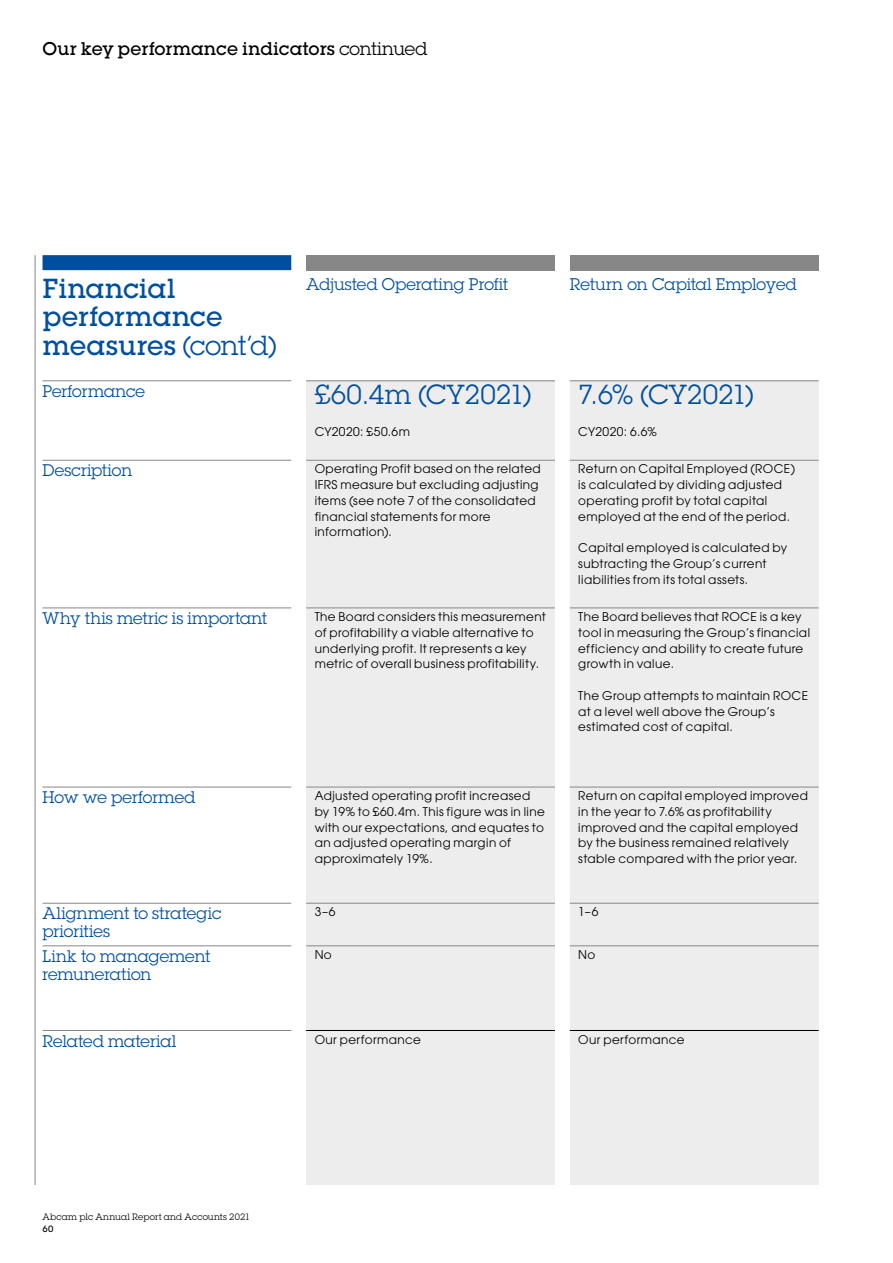
<style>
.page{position:relative;width:893px;height:1263px;background:#fff}
.page>*{position:absolute;margin:0;border:0;box-sizing:border-box;transform-origin:0 0}
.t1{font:500 27px/28.5px "Lubalin Graph Std";color:#004f9f}
.t2{font:27px "Lubalin Graph Std";letter-spacing:-.005em;color:#004f9f}
.t3{font:500 18px "Lubalin Graph Std";letter-spacing:.005em;color:#000}
.t4{font:16.5px/18px "Lubalin Graph Std";color:#004f9f}
.t5{font:12px/15.8px "ITC Avant Garde Std";letter-spacing:.035em;color:#000}
.t6{font:9px "Lubalin Graph Std";letter-spacing:.03em;color:#000}
.t7{font:500 9px "Lubalin Graph Std";color:#000}
.s1{font-weight:400}
</style>
<div class="page">
<div style="left:306px;top:381px;width:249px;height:804px;background:#ededed"></div>
<svg style="left:306px;top:459px;width:249px;height:488px"></svg>
<hr style="left:306px;top:381px;width:249px;height:1px;background:#878787">
<hr style="left:306px;top:460px;width:249px;height:1px;background:#878787">
<hr style="left:306px;top:608px;width:249px;height:1px;background:#878787">
<hr style="left:306px;top:787px;width:249px;height:1px;background:#878787">
<hr style="left:306px;top:903px;width:249px;height:1px;background:#878787">
<hr style="left:306px;top:945px;width:249px;height:1px;background:#878787">
<hr style="left:306px;top:1030px;width:249px;height:1px;background:#000">
<div style="left:570px;top:381px;width:249px;height:804px;background:#ededed"></div>
<svg style="left:570px;top:459px;width:249px;height:488px"></svg>
<hr style="left:570px;top:381px;width:249px;height:1px;background:#878787">
<hr style="left:570px;top:460px;width:249px;height:1px;background:#878787">
<hr style="left:570px;top:608px;width:249px;height:1px;background:#878787">
<hr style="left:570px;top:787px;width:249px;height:1px;background:#878787">
<hr style="left:570px;top:903px;width:249px;height:1px;background:#878787">
<hr style="left:570px;top:945px;width:249px;height:1px;background:#878787">
<hr style="left:570px;top:1030px;width:249px;height:1px;background:#000">
<div style="left:306px;top:255px;width:249px;height:15px;background:#878787"></div>
<div style="left:570px;top:255px;width:249px;height:15px;background:#878787"></div>
<div style="left:43px;top:255px;width:248px;height:15px;background:#004f9f"></div>
<hr style="left:43px;top:381px;width:248px;height:1px;background:#878787">
<hr style="left:43px;top:460px;width:248px;height:1px;background:#878787">
<hr style="left:43px;top:608px;width:248px;height:1px;background:#878787">
<hr style="left:43px;top:787px;width:248px;height:1px;background:#878787">
<hr style="left:43px;top:903px;width:248px;height:1px;background:#878787">
<hr style="left:43px;top:945px;width:248px;height:1px;background:#878787">
<hr style="left:43px;top:1030px;width:248px;height:1px;background:#878787">
<hr style="left:35px;top:255px;width:1px;height:930px;background:#878787">
<h2 class="t3" style="left:43px;top:38px;width:386px">Our key performance indicators <span class="s1">continued</span></h2>
<h1 class="t1" style="left:43px;top:274px;width:236px">Financial performance measures <span class="s1">(cont’d)</span></h1>
<h3 class="t4" style="left:43px;top:382px;width:104px">Performance</h3>
<h3 class="t4" style="left:43px;top:461px;width:91px">Description</h3>
<h3 class="t4" style="left:43px;top:609px;width:226px">Why this metric is important</h3>
<h3 class="t4" style="left:306px;top:275px;width:204px">Adjusted Operating Profit</h3>
<h3 class="t4" style="left:570px;top:275px;width:228px">Return on Capital Employed</h3>
<h1 class="t2" style="left:315px;top:378px;width:218px">£60.4m (CY2021)</h1>
<p class="t5" style="left:315px;top:424px;width:97px">CY2020: £50.6m</p>
<p class="t5" style="left:315px;top:461px;width:228px">Operating Profit based on the related<br>IFRS measure but excluding adjusting items (see note 7 of the consolidated financial statements for more information).</p>
<p class="t5" style="left:315px;top:609px;width:233px">The Board considers this measurement of profitability a viable alternative to underlying profit. It represents a key metric of overall business profitability.</p>
<h1 class="t2" style="left:578px;top:378px;width:177px">7.6% (CY2021)</h1>
<p class="t5" style="left:578px;top:424px;width:80px">CY2020: 6.6%</p>
<p class="t5" style="left:578px;top:461px;width:218px">Return on Capital Employed (ROCE) is calculated by dividing adjusted operating profit by total capital employed at the end of the period.</p>
<p class="t5" style="left:578px;top:540px;width:210px">Capital employed is calculated by subtracting the Group’s current liabilities from its total assets.</p>
<p class="t5" style="left:578px;top:609px;width:233px">The Board believes that ROCE is a key tool in measuring the Group’s financial efficiency and ability to create future growth in value.</p>
<p class="t5" style="left:578px;top:687px;width:231px">The Group attempts to maintain ROCE at a level well above the Group’s estimated cost of capital.</p>
<h3 class="t4" style="left:43px;top:788px;width:154px">How we performed</h3>
<p class="t5" style="left:315px;top:788px;width:232px">Adjusted operating profit increased by 19% to £60.4m. This figure was in line with our expectations, and equates to an adjusted operating margin of approximately 19%.</p>
<p class="t5" style="left:578px;top:788px;width:231px">Return on capital employed improved in the year to 7.6% as profitability improved and the capital employed by the business remained relatively stable compared with the prior year.</p>
<h3 class="t4" style="left:43px;top:904px;width:180px">Alignment to strategic priorities</h3>
<h3 class="t4" style="left:43px;top:947px;width:169px">Link to management remuneration</h3>
<p class="t5" style="left:315px;top:904px;width:22px">3–6</p>
<p class="t5" style="left:315px;top:946px;width:19px">No</p>
<p class="t5" style="left:578px;top:904px;width:22px">1–6</p>
<p class="t5" style="left:578px;top:946px;width:19px">No</p>
<h3 class="t4" style="left:43px;top:1031px;width:135px">Related material</h3>
<p class="t5" style="left:315px;top:1031px;width:108px">Our performance</p>
<p class="t5" style="left:578px;top:1031px;width:108px">Our performance</p>
<p class="t6" style="left:43px;top:1211px;width:209px">Abcam plc Annual Report and Accounts 2021</p>
<p class="t7" style="left:43px;top:1223px;width:12px">60</p>
</div>
